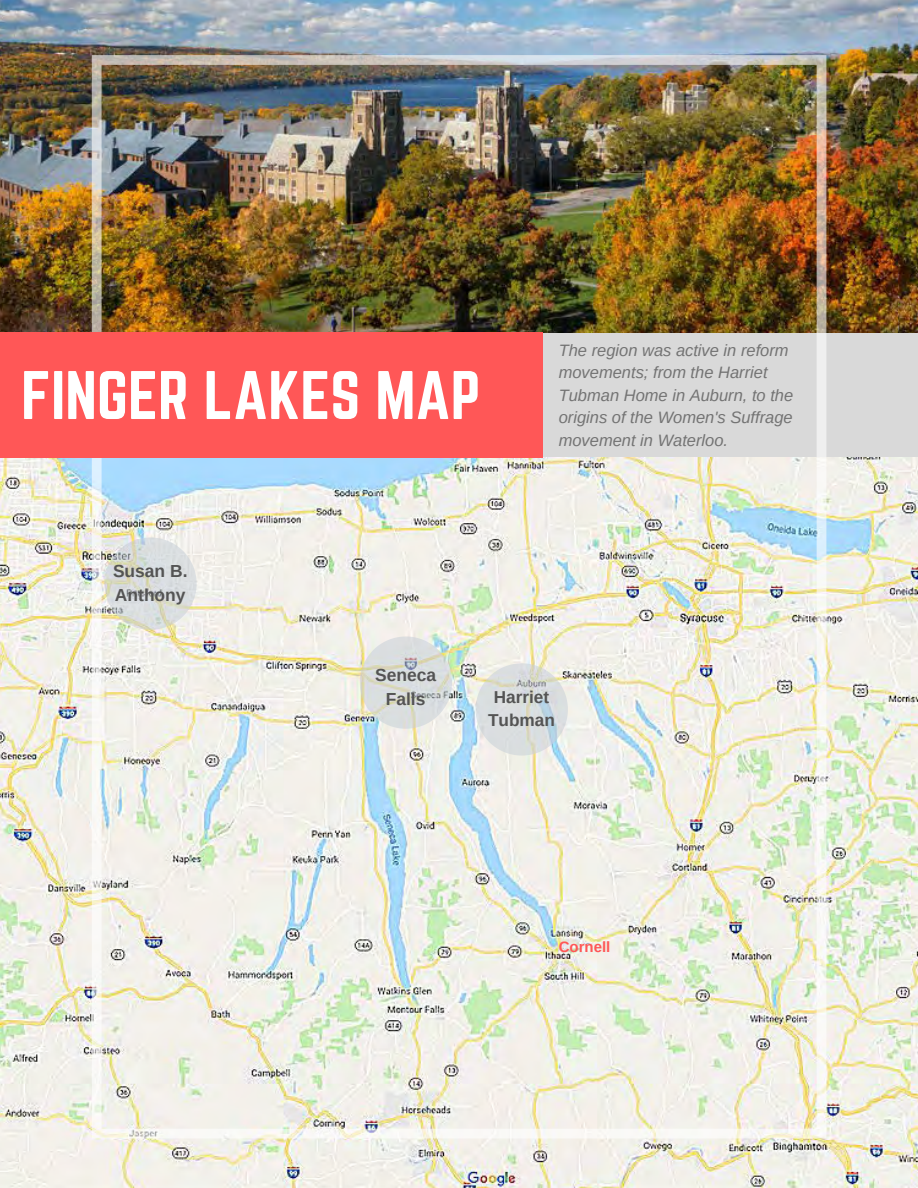
<style>
.page{position:relative;width:918px;height:1188px;background:#fff}
.page>*{position:absolute;margin:0;border:0;box-sizing:border-box;transform-origin:0 0}
.t1{font:60px "Norwester";color:#fff}
.t2{font:700 17.4px/23.7px "Arimo";color:#545454}
.t3{font:700 17.25px/23.4px "Arimo";color:#545454;text-align:center}
.t4{font:italic 16.5px/22.5px "Arimo";color:#737373}
.t5{font:700 15px "Arimo";color:#ff5757}
</style>
<div class="page">
<img style="left:0;top:0;width:918px;height:333px">
<img style="left:0;top:457px;width:918px;height:731px">
<img style="left:92px;top:55px;width:734px;height:1083px">
<div style="left:0;top:333px;width:543px;height:124px;background:#ff5757"></div>
<img style="left:360px;top:636px;width:92px;height:93px">
<svg style="left:476px;top:663px;width:92px;height:93px;background:#dadfde"></svg>
<h2 class="t1" style="left:21px;top:359px;width:461px">FINGER LAKES MAP</h2>
<p class="t4" style="left:559px;top:339px;width:236px">The region was active in reform movements; from the Harriet<br>Tubman Home in Auburn, to the origins of the Women's Suffrage movement in Waterloo.</p>
<p class="t2" style="left:113px;top:559px;width:76px">Susan B.<br>Anthony</p>
<p class="t2" style="left:375px;top:663px;width:63px;text-align:center">Seneca<br>Falls</p>
<p class="t3" style="left:488px;top:685px;width:68px">Harriet<br>Tubman</p>
<p class="t5" style="left:559px;top:938px;width:53px">Cornell</p>
</div>
